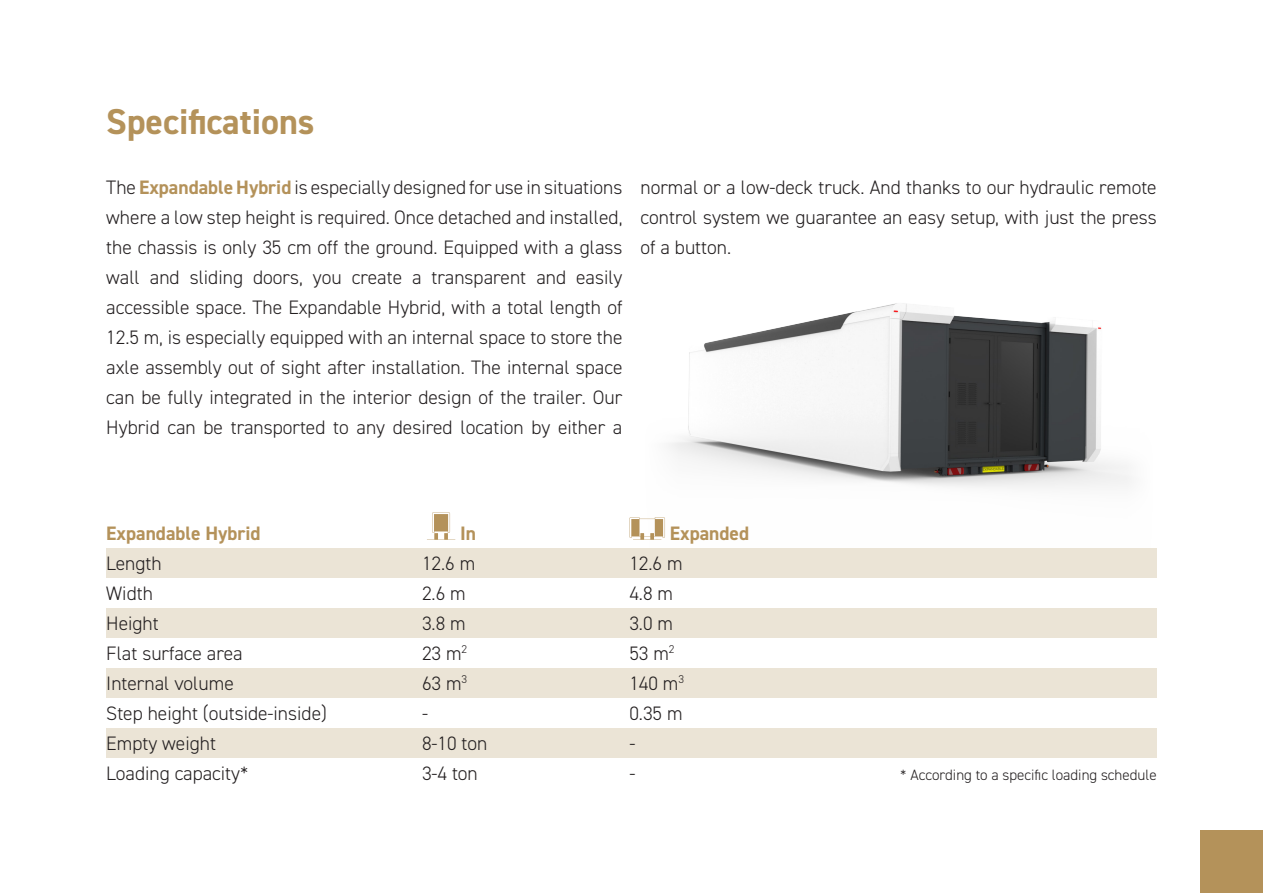
<style>
.page{position:relative;width:1263px;height:893px;background:#fff}
.page>*{position:absolute;margin:0;border:0;box-sizing:border-box;transform-origin:0 0}
.t1{font:700 36px "DIN2014";color:#b4925a}
.Pa1{font:300 19.5px/30px "DIN2014";color:#231f20;text-align:justify}
.Pa2{font:300 19.5px "DIN2014";color:#231f20}
.Pa1-2{font:700 19.5px "DIN2014";color:#b4925a}
.Pa1-3{font:300 15px "DIN2014";color:#231f20}
.s1{font-weight:700;color:#b4925a}
</style>
<div class="page">
<div style="left:1200px;top:830px;width:63px;height:63px;background:#b4925a"></div>
<img style="left:640px;top:303px;width:517px;height:246px">
<div style="left:106px;top:549px;width:1051px;height:29px;background:#ebe4d6"></div>
<div style="left:106px;top:609px;width:1051px;height:29px;background:#ebe4d6"></div>
<div style="left:106px;top:669px;width:1051px;height:29px;background:#ebe4d6"></div>
<div style="left:106px;top:729px;width:1051px;height:29px;background:#ebe4d6"></div>
<svg style="left:427px;top:512px;width:28px;height:28px"></svg>
<svg style="left:629px;top:517px;width:36px;height:23px"></svg>
<p class="t1" style="left:106px;top:98px;width:210px">Specifications</p>
<p class="Pa1" style="left:106px;top:173px;width:518px">The <span class="s1">Expandable Hybrid</span> is especially designed for use in situations where a low step height is required. Once detached and installed, the chassis is only 35 cm off the ground. Equipped with a glass wall and sliding doors, you create a transparent and easily accessible space. The Expandable Hybrid, with a total length of 12.5 m, is especially equipped with an internal space to store the axle assembly out of sight after installation. The internal space can be fully integrated in the interior design of the trailer. Our Hybrid can be transported to any desired location by either a</p>
<p class="Pa1" style="left:640px;top:173px;width:518px">normal or a low-deck truck. And thanks to our hydraulic remote control system we guarantee an easy setup, with just the press of a button.</p>
<p class="Pa1-2" style="left:106px;top:520px;width:156px">Expandable Hybrid</p>
<p class="Pa1-2" style="left:460px;top:520px;width:18px">In</p>
<p class="Pa1-2" style="left:670px;top:520px;width:81px">Expanded</p>
<p class="Pa2" style="left:106px;top:551px;width:57px">Length</p>
<p class="Pa2" style="left:422px;top:551px;width:55px">12.6 m</p>
<p class="Pa2" style="left:629px;top:551px;width:55px">12.6 m</p>
<p class="Pa2" style="left:106px;top:581px;width:48px">Width</p>
<p class="Pa2" style="left:422px;top:581px;width:45px">2.6 m</p>
<p class="Pa2" style="left:629px;top:581px;width:45px">4.8 m</p>
<p class="Pa2" style="left:106px;top:611px;width:54px">Height</p>
<p class="Pa2" style="left:422px;top:611px;width:45px">3.8 m</p>
<p class="Pa2" style="left:629px;top:611px;width:45px">3.0 m</p>
<p class="Pa2" style="left:106px;top:641px;width:138px">Flat surface area</p>
<p class="Pa2" style="left:422px;top:641px;width:47px">23 m<sup>2</sup></p>
<p class="Pa2" style="left:629px;top:641px;width:47px">53 m<sup>2</sup></p>
<p class="Pa2" style="left:106px;top:671px;width:129px">Internal volume</p>
<p class="Pa2" style="left:422px;top:671px;width:47px">63 m<sup>3</sup></p>
<p class="Pa2" style="left:629px;top:671px;width:56px">140 m<sup>3</sup></p>
<p class="Pa2" style="left:106px;top:701px;width:222px">Step height (outside-inside)</p>
<p class="Pa2" style="left:422px;top:701px;width:8px">-</p>
<p class="Pa2" style="left:629px;top:701px;width:55px">0.35 m</p>
<p class="Pa2" style="left:106px;top:731px;width:111px">Empty weight</p>
<p class="Pa2" style="left:422px;top:731px;width:67px">8-10 ton</p>
<p class="Pa2" style="left:629px;top:731px;width:8px">-</p>
<p class="Pa2" style="left:106px;top:761px;width:144px">Loading capacity*</p>
<p class="Pa2" style="left:422px;top:761px;width:57px">3-4 ton</p>
<p class="Pa2" style="left:629px;top:761px;width:8px">-</p>
<p class="Pa1-3" style="left:900px;top:766px;width:258px">* According to a specific loading schedule</p>
</div>
